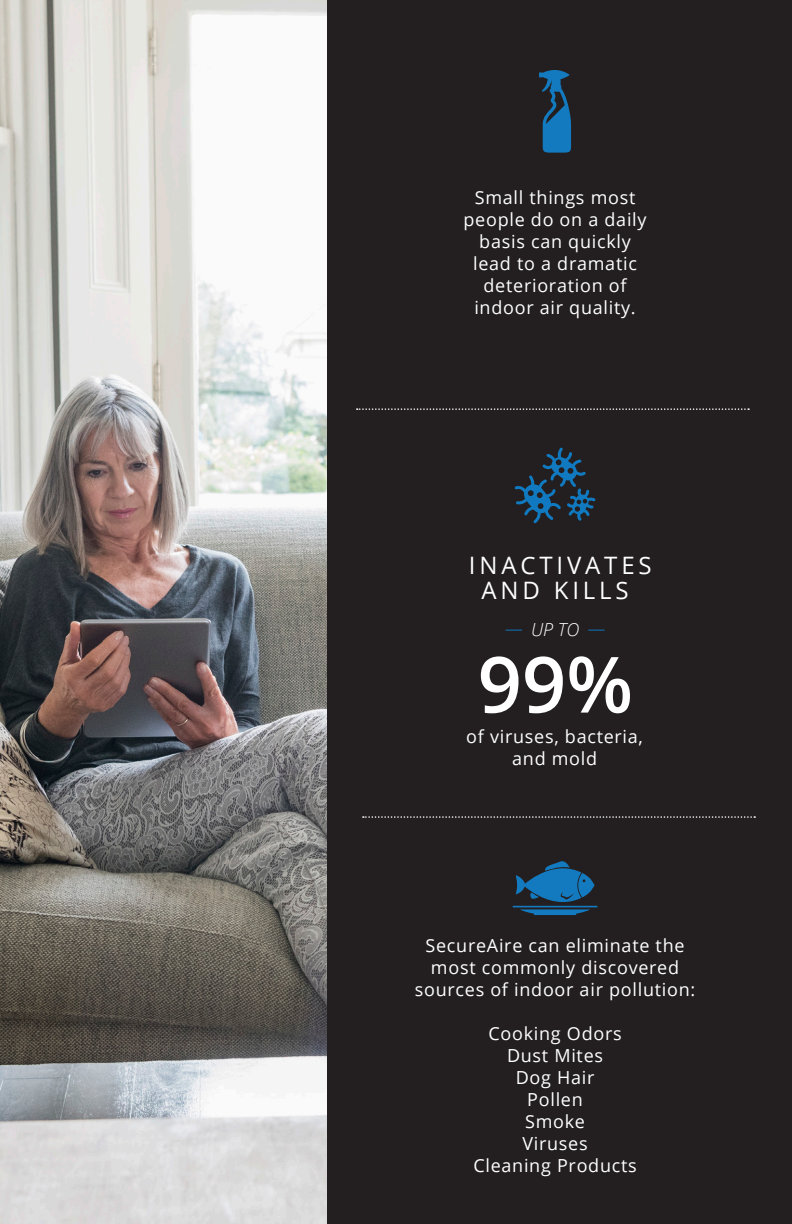
<style>
.page{position:relative;width:792px;height:1224px;background:#231f20}
.page>*{position:absolute;margin:0;border:0;box-sizing:border-box;transform-origin:0 0}
.t1{font:600 77.6px "Open Sans";color:#fff}
.t2{font:24px "Open Sans";letter-spacing:.16em;color:#fff}
.t3{font:18px/22px "Open Sans";letter-spacing:.04em;color:#fff;text-align:center}
.t4{font:italic 300 18px "Open Sans";color:#fff}
</style>
<div class="page">
<svg style="left:515px;top:448px;width:80px;height:75px"></svg>
<svg style="left:506px;top:630px;width:16px;height:1px"></svg>
<svg style="left:588px;top:630px;width:17px;height:1px"></svg>
<svg style="left:363px;top:816px;width:392px;height:2px"></svg>
<hr style="left:513px;top:906px;width:84px;height:1px;background:#137abf">
<svg style="left:520px;top:909px;width:70px;height:6px"></svg>
<svg style="left:516px;top:861px;width:78px;height:41px"></svg>
<svg style="left:539px;top:70px;width:32px;height:83px"></svg>
<img style="left:0;top:0;width:326px;height:1224px">
<svg style="left:357px;top:408px;width:392px;height:2px"></svg>
<p class="t3" style="left:464px;top:186px;width:185px">Small things most people do on a daily basis can quickly lead to a dramatic deterioration of</p>
<p class="t3" style="left:474px;top:296px;width:163px">indoor air quality.</p>
<p class="t2" style="left:469px;top:549px;width:184px">INACTIVATES</p>
<p class="t2" style="left:481px;top:574px;width:149px">AND KILLS</p>
<p class="t4" style="left:531px;top:618px;width:50px">UP TO</p>
<p class="t1" style="left:478px;top:631px;width:157px">99%</p>
<p class="t3" style="left:466px;top:725px;width:178px">of viruses, bacteria,</p>
<p class="t3" style="left:512px;top:747px;width:87px">and mold</p>
<p class="t3" style="left:426px;top:934px;width:261px">SecureAire can eliminate the</p>
<p class="t3" style="left:431px;top:956px;width:250px">most commonly discovered</p>
<p class="t3" style="left:415px;top:978px;width:282px">sources of indoor air pollution:</p>
<p class="t3" style="left:488px;top:1022px;width:135px">Cooking Odors</p>
<p class="t3" style="left:507px;top:1044px;width:98px">Dust Mites</p>
<p class="t3" style="left:516px;top:1066px;width:80px">Dog Hair</p>
<p class="t3" style="left:527px;top:1088px;width:57px">Pollen</p>
<p class="t3" style="left:525px;top:1110px;width:61px">Smoke</p>
<p class="t3" style="left:522px;top:1132px;width:67px">Viruses</p>
<p class="t3" style="left:473px;top:1154px;width:165px">Cleaning Products</p>
</div>
